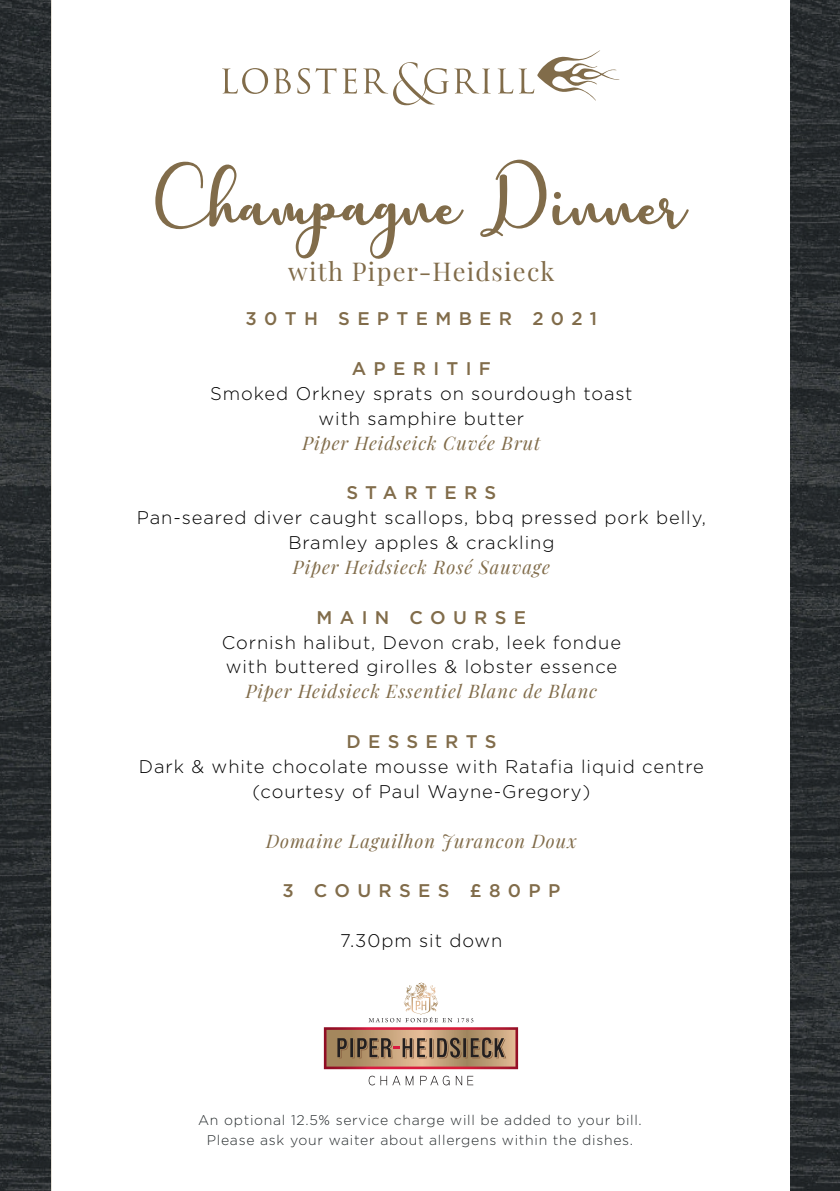
<style>
.page{position:relative;width:840px;height:1191px;background:#fff}
.page>*{position:absolute;margin:0;border:0;box-sizing:border-box;transform-origin:0 0}
.t1{font:52.2px "charlotte";color:#816c4a}
.t2{font:25.4px "Playfair Display";letter-spacing:.05em;color:#816c4a}
.t3{font:300 18.4px/24.8px "Gotham";letter-spacing:.05em;color:#000001;text-align:center}
.t4{font:italic 18.4px "Playfair Display";letter-spacing:.05em;color:#816c4a}
.t5{font:500 18.4px "Gotham";letter-spacing:.4em;color:#816c4a}
.t6{font:300 14px/20px "Gotham";letter-spacing:.05em;color:#262b2d;text-align:center}
</style>
<div class="page">
<svg style="left:455px;top:69px;width:34px;height:24px"></svg>
<svg style="left:497px;top:50px;width:123px;height:51px"></svg>
<svg style="left:222px;top:68px;width:68px;height:26px"></svg>
<svg style="left:297px;top:68px;width:39px;height:26px"></svg>
<svg style="left:342px;top:68px;width:15px;height:26px"></svg>
<svg style="left:363px;top:62px;width:85px;height:43px"></svg>
<img style="left:790px;top:0;width:49px;height:1191px">
<img style="left:0;top:0;width:51px;height:1191px">
<svg style="left:368px;top:1075px;width:45px;height:10px"></svg>
<svg style="left:420px;top:1075px;width:29px;height:10px"></svg>
<svg style="left:455px;top:1075px;width:18px;height:10px"></svg>
<svg style="left:324px;top:982px;width:194px;height:87px"></svg>
<h1 class="t1" style="left:156px;top:177px;width:531px">Champagne Dinner</h1>
<h2 class="t2" style="left:288px;top:252px;width:268px">with Piper-Heidsieck</h2>
<p class="t5" style="left:245px;top:308px;width:353px">30TH SEPTEMBER 2021</p>
<p class="t5" style="left:351px;top:358px;width:141px">APERITIF</p>
<p class="t3" style="left:210px;top:381px;width:423px">Smoked Orkney sprats on sourdough toast with samphire butter</p>
<p class="t4" style="left:302px;top:428px;width:239px">Piper Heidseick Cuvée Brut</p>
<p class="t5" style="left:346px;top:482px;width:151px">STARTERS</p>
<p class="t3" style="left:137px;top:505px;width:570px">Pan-seared diver caught scallops, bbq pressed pork belly,<br>Bramley apples &amp; crackling</p>
<p class="t4" style="left:293px;top:553px;width:258px">Piper Heidsieck Rosé Sauvage</p>
<p class="t5" style="left:316px;top:607px;width:211px">MAIN COURSE</p>
<p class="t3" style="left:222px;top:629px;width:400px;text-align:left">Cornish halibut, Devon crab, leek fondue with buttered girolles &amp; lobster essence</p>
<p class="t4" style="left:245px;top:677px;width:353px">Piper Heidsieck Essentiel Blanc de Blanc</p>
<p class="t5" style="left:346px;top:731px;width:151px">DESSERTS</p>
<p class="t3" style="left:139px;top:754px;width:566px">Dark &amp; white chocolate mousse with Ratafia liquid centre (courtesy of Paul Wayne-Gregory)</p>
<p class="t4" style="left:266px;top:826px;width:312px">Domaine Laguilhon Jurancon Doux</p>
<p class="t5" style="left:282px;top:880px;width:279px">3 COURSES £80PP</p>
<p class="t3" style="left:340px;top:928px;width:164px">7.30pm sit down</p>
<p class="t6" style="left:198px;top:1109px;width:445px">An optional 12.5% service charge will be added to your bill.<br>Please ask your waiter about allergens within the dishes.</p>
</div>
